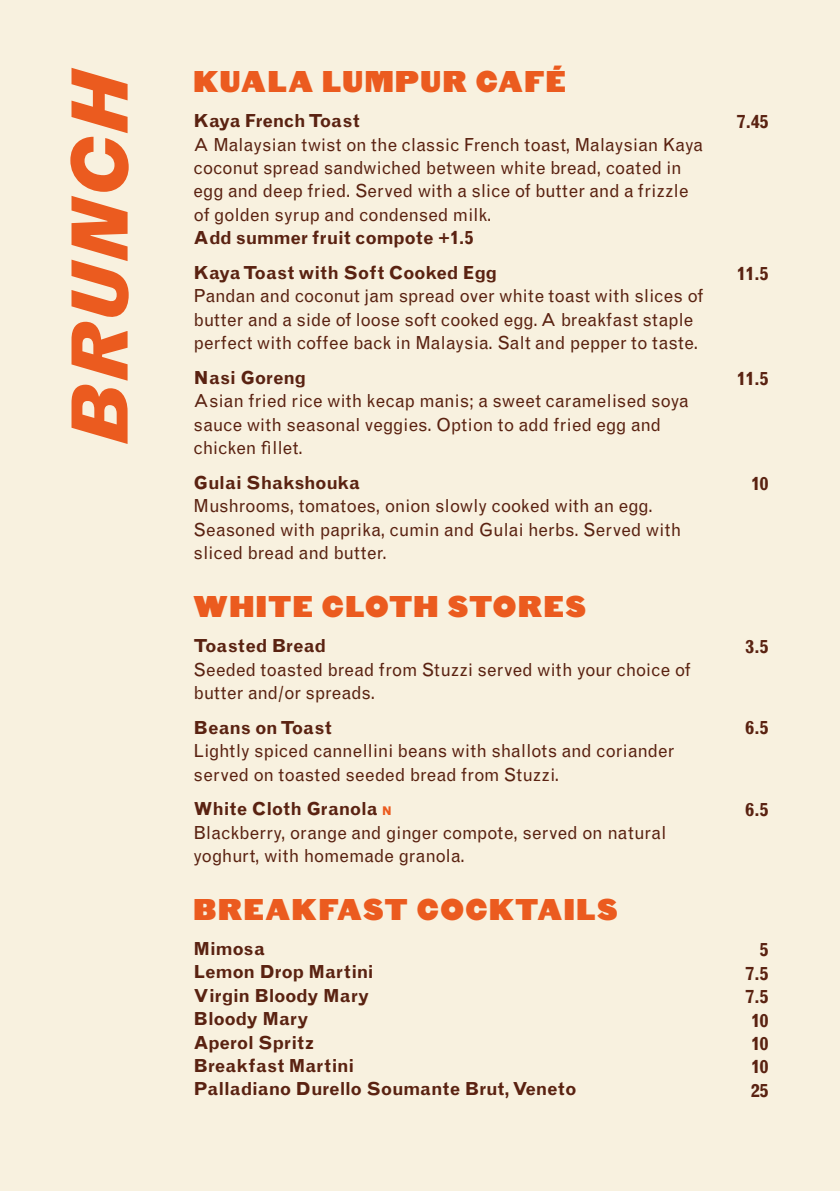
<style>
.page{position:relative;width:840px;height:1191px;background:#fff}
.page>*{position:absolute;margin:0;border:0;box-sizing:border-box;transform-origin:0 0}
.t1{font:italic 80px "Original Sans Three";color:#eb5b1f}
.t2{font:30px "Original Sans Four";letter-spacing:.05em;color:#eb5b1f}
.t3{font:18px/23.4px "Grotesque MT Std";color:#5a2211}
.t4{font:700 18px/23.4px "Grotesque MT Std";color:#5a2211}
.t5{font:700 18px "Grotesque MT Std";letter-spacing:-.02em;color:#5a2211}
.s1{font-weight:700}
.s2{font-weight:700;font-size:12px;color:#eb5b1f}
</style>
<div class="page">
<div style="left:0;top:0;width:839px;height:1191px;background:#f8f1df"></div>
<h1 class="t1" style="left:41px;top:442px;width:378px;rotate:-90deg">BRUNCH</h1>
<h2 class="t2" style="left:193px;top:60px;width:373px">KUALA LUMPUR CAFÉ</h2>
<p class="t5" style="left:193px;top:110px;width:167px">Kaya French Toast</p>
<p class="t3" style="left:193px;top:133px;width:510px">A Malaysian twist on the classic French toast, Malaysian Kaya coconut spread sandwiched between white bread, coated in egg and deep fried. Served with a slice of butter and a frizzle of golden syrup and condensed milk.</p>
<p class="t4" style="left:193px;top:221px;width:305px;line-height:34.8px">Add summer fruit compote +1.5<br>Kaya Toast with Soft Cooked Egg</p>
<p class="t3" style="left:193px;top:285px;width:511px">Pandan and coconut jam spread over white toast with slices of butter and a side of loose soft cooked egg. A breakfast staple perfect with coffee back in Malaysia. Salt and pepper to taste.</p>
<p class="t4" style="left:193px;top:366px;width:114px">Nasi Goreng</p>
<p class="t3" style="left:193px;top:389px;width:496px">Asian fried rice with kecap manis; a sweet caramelised soya sauce with seasonal veggies. Option to add fried egg and chicken fillet.</p>
<p class="t4" style="left:193px;top:471px;width:167px">Gulai Shakshouka</p>
<p class="t3" style="left:193px;top:494px;width:489px">Mushrooms, tomatoes, onion slowly cooked with an egg.<br>Seasoned with paprika, cumin and Gulai herbs. Served with sliced bread and butter.</p>
<h2 class="t2" style="left:193px;top:585px;width:394px">WHITE CLOTH STORES</h2>
<p class="t4" style="left:193px;top:634px;width:134px">Toasted Bread</p>
<p class="t3" style="left:193px;top:657px;width:498px">Seeded toasted bread from Stuzzi served with your choice of butter and/or spreads.</p>
<p class="t4" style="left:193px;top:716px;width:140px">Beans on Toast</p>
<p class="t3" style="left:193px;top:739px;width:482px">Lightly spiced cannellini beans with shallots and coriander served on toasted seeded bread from Stuzzi.</p>
<p class="t3" style="left:193px;top:797px;width:474px"><span class="s1">White Cloth Granola</span> <span class="s2">N<br></span>Blackberry, orange and ginger compote, served on natural yoghurt, with homemade granola.</p>
<h2 class="t2" style="left:193px;top:887px;width:425px">BREAKFAST COCKTAILS</h2>
<p class="t4" style="left:193px;top:937px;width:384px">Mimosa<br>Lemon Drop Martini<br>Virgin Bloody Mary<br>Bloody Mary<br>Aperol Spritz<br>Breakfast Martini<br>Palladiano Durello Soumante Brut, Veneto</p>
<p class="t4" style="left:736px;top:110px;width:33px">7.45</p>
<p class="t4" style="left:736px;top:262px;width:33px">11.5</p>
<p class="t4" style="left:736px;top:367px;width:33px">11.5</p>
<p class="t4" style="left:750px;top:472px;width:19px">10</p>
<p class="t4" style="left:745px;top:635px;width:25px">3.5</p>
<p class="t4" style="left:745px;top:716px;width:25px">6.5</p>
<p class="t4" style="left:745px;top:798px;width:25px">6.5</p>
<p class="t4" style="left:745px;top:938px;width:25px;text-align:right">5<br>7.5<br>7.5<br>10<br>10<br>10<br>25</p>
</div>
